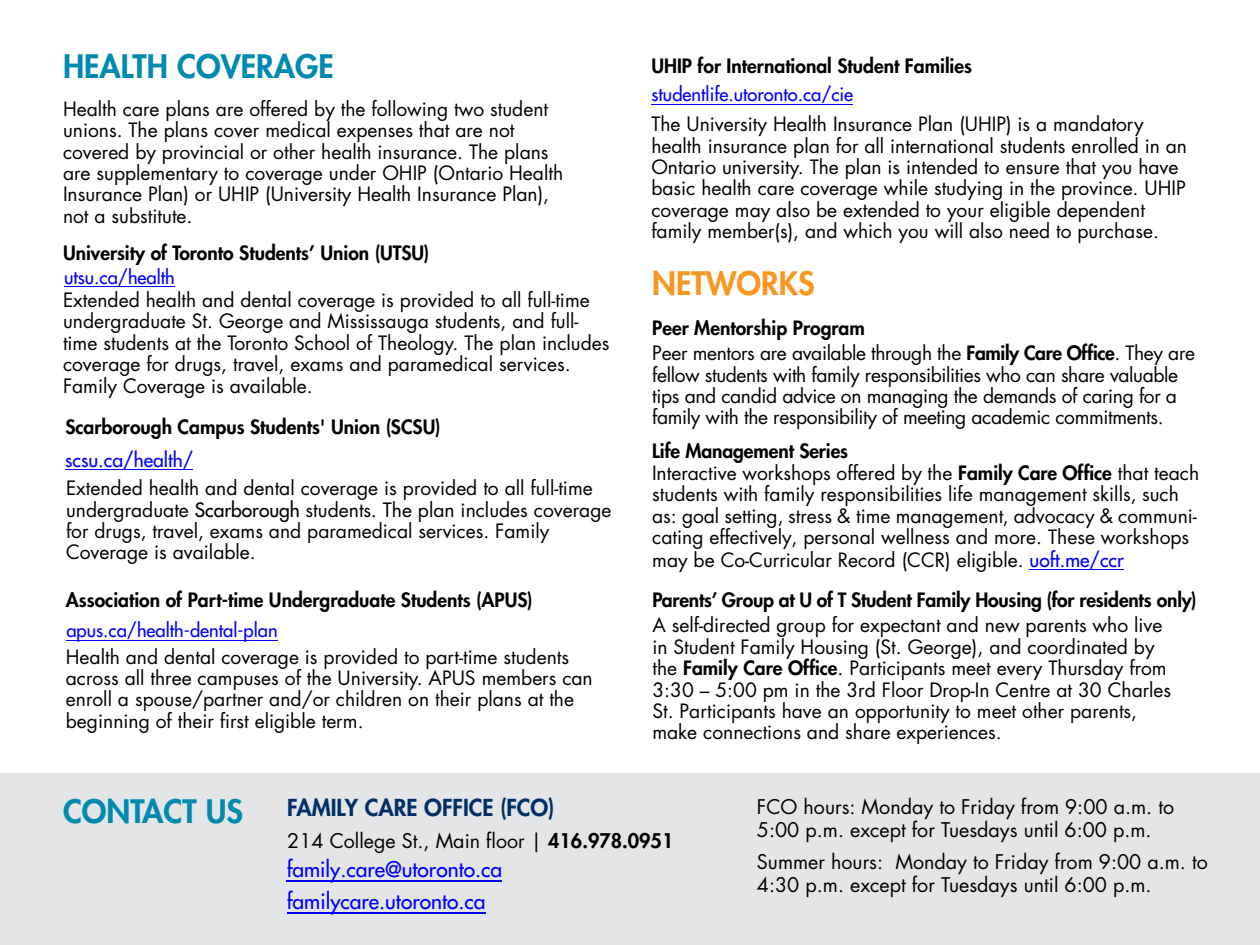
<style>
.page{position:relative;width:1260px;height:945px;background:#fff}
.page>*{position:absolute;margin:0;border:0;box-sizing:border-box;transform-origin:0 0}
.t1{font:800 31.5px "Futura Std";color:#008ab0}
.t2{font:800 31.5px "Futura Std";color:#f89721}
.t3{font:800 22.75px "Futura Std";color:#002f65}
.t4{font:500 21px/31.7px "Futura Std";color:#00f}
.t5{font:19.6px "Futura Std";color:#000}
.t6{font:19.25px/21.5px "Futura Std";color:#000}
.t7{font:800 19.25px "Futura Std";color:#000}
.t8{font:19.25px/25.2px "Futura Std";letter-spacing:-.02em;color:#000}
.t9{font:500 19.25px "Futura Std";color:#00f}
.t10{font:500 18.38px "Futura Std";color:#00f}
.s1{font-weight:500}
.s2{font-weight:800}
.s3{font-weight:500;color:#00f}
</style>
<div class="page">
<div style="left:0;top:774px;width:1260px;height:171px;background:#e4e5e6"></div>
<hr style="left:65px;top:469px;width:128px;height:1px;background:#00f">
<hr style="left:1030px;top:569px;width:94px;height:1px;background:#00f">
<hr style="left:652px;top:104px;width:201px;height:1px;background:#00f">
<hr style="left:64px;top:286px;width:111px;height:1px;background:#00f">
<hr style="left:66px;top:640px;width:212px;height:1px;background:#00f">
<hr style="left:287px;top:881px;width:215px;height:1px;background:#00f">
<hr style="left:287px;top:912px;width:198px;height:1px;background:#00f">
<p class="t1" style="left:63px;top:47px;width:272px">HEALTH COVERAGE</p>
<p class="t7" style="left:651px;top:54px;width:322px">UHIP for International Student Families</p>
<p class="t6" style="left:63px;top:98px;width:502px">Health care plans are offered by the following two student unions. The plans cover medical expenses that are not covered by provincial or other health insurance. The plans are supplementary to coverage under OHIP (Ontario Health Insurance Plan) or UHIP (University Health Insurance Plan), not a substitute.</p>
<p class="t7" style="left:63px;top:241px;width:368px">University of Toronto Students’ Union (UTSU)</p>
<p class="t6" style="left:63px;top:289px;width:548px">Extended health and dental coverage is provided to all full-time undergraduate St. George and Mississauga students, and full&shy;time students at the Toronto School of Theology. The plan includes coverage for drugs, travel, exams and paramedical services.<br>Family Coverage is available.</p>
<p class="t7" style="left:65px;top:415px;width:377px">Scarborough Campus Students' Union (SCSU)</p>
<p class="t9" style="left:65px;top:448px;width:130px">scsu.ca/health/</p>
<p class="t6" style="left:66px;top:477px;width:547px;line-height:22.4px">Extended health and dental coverage is provided to all full-time undergraduate <span class="s1">Scarborough</span> students<span class="s1">.</span> The plan includes coverage</p>
<p class="t6" style="left:66px;top:520px;width:485px">for drugs, travel, exams and paramedical services. Family<br>Coverage is available.</p>
<p class="t7" style="left:66px;top:587px;width:468px">Association of Part-time Undergraduate Students (APUS)</p>
<p class="t6" style="left:66px;top:646px;width:505px">Health and dental coverage is provided to part-time students</p>
<p class="t6" style="left:66px;top:667px;width:528px">across all three campuses of the University. APUS members can</p>
<p class="t6" style="left:66px;top:689px;width:510px">enroll a spouse/partner and/or children on their plans at the</p>
<p class="t6" style="left:66px;top:710px;width:299px">beginning of their first eligible term.</p>
<p class="t10" style="left:652px;top:83px;width:203px">studentlife.utoronto.ca/cie</p>
<p class="t6" style="left:651px;top:113px;width:537px">The University Health Insurance Plan (UHIP) is a mandatory health insurance plan for all international students enrolled in an Ontario university. The plan is intended to ensure that you have basic health care coverage while studying in the province. UHIP coverage may also be extended to your eligible dependent family member(s), and which you will also need to purchase.</p>
<p class="t2" style="left:652px;top:264px;width:164px">NETWORKS</p>
<p class="t8" style="left:652px;top:315px;width:544px"><span class="s2">Peer Mentorship Program<br></span>Peer mentors are available through the <span class="s2">Family Care Office</span>. They are</p>
<p class="t6" style="left:652px;top:364px;width:527px;text-align:justify">fellow students with family responsibilities who can share valuable tips and candid advice on managing the demands of caring for a family with the responsibility of meeting academic commitments.</p>
<p class="t6" style="left:652px;top:441px;width:548px"><span class="s2">Life Management Series<br></span>Interactive workshops offered by the <span class="s2">Family Care Office</span> that teach students with family responsibilities life management skills, such as: goal setting, stress &amp; time management, advocacy &amp; communi&shy;cating effectively, personal wellness and more. These workshops may be Co-Curricular Record (CCR) eligible. <span class="s3">uoft.me/ccr</span></p>
<p class="t7" style="left:652px;top:588px;width:546px">Parents’ Group at U of T Student Family Housing (for residents only)</p>
<p class="t6" style="left:652px;top:615px;width:516px">A self-directed group for expectant and new parents who live in Student Family Housing (St. George), and coordinated by the <span class="s2">Family Care Office</span>. Participants meet every Thursday from</p>
<p class="t6" style="left:652px;top:679px;width:520px">3:30 – 5:00 pm in the 3rd Floor Drop-In Centre at 30 Charles<br>St. Participants have an opportunity to meet other parents, make connections and share experiences.</p>
<p class="t10" style="left:64px;top:266px;width:112px">utsu.ca/health</p>
<p class="t10" style="left:66px;top:619px;width:213px">apus.ca/health-dental-plan</p>
<p class="t1" style="left:63px;top:792px;width:182px">CONTACT US</p>
<p class="t3" style="left:287px;top:793px;width:269px">FAMILY CARE OFFICE (FCO)</p>
<p class="t5" style="left:757px;top:794px;width:419px">FCO hours: Monday to Friday from 9:00 a.m. to</p>
<p class="t5" style="left:757px;top:818px;width:396px">5:00 p.m. except for Tuesdays until 6:00 p.m.</p>
<p class="t5" style="left:287px;top:828px;width:388px">214 College St., Main floor | <span class="s2">416.978.0951</span></p>
<p class="t5" style="left:757px;top:849px;width:452px">Summer hours: Monday to Friday from 9:00 a.m. to</p>
<p class="t5" style="left:757px;top:873px;width:396px">4:30 p.m. except for Tuesdays until 6:00 p.m.</p>
<p class="t4" style="left:287px;top:854px;width:217px">family.care@utoronto.ca familycare.utoronto.ca</p>
</div>
